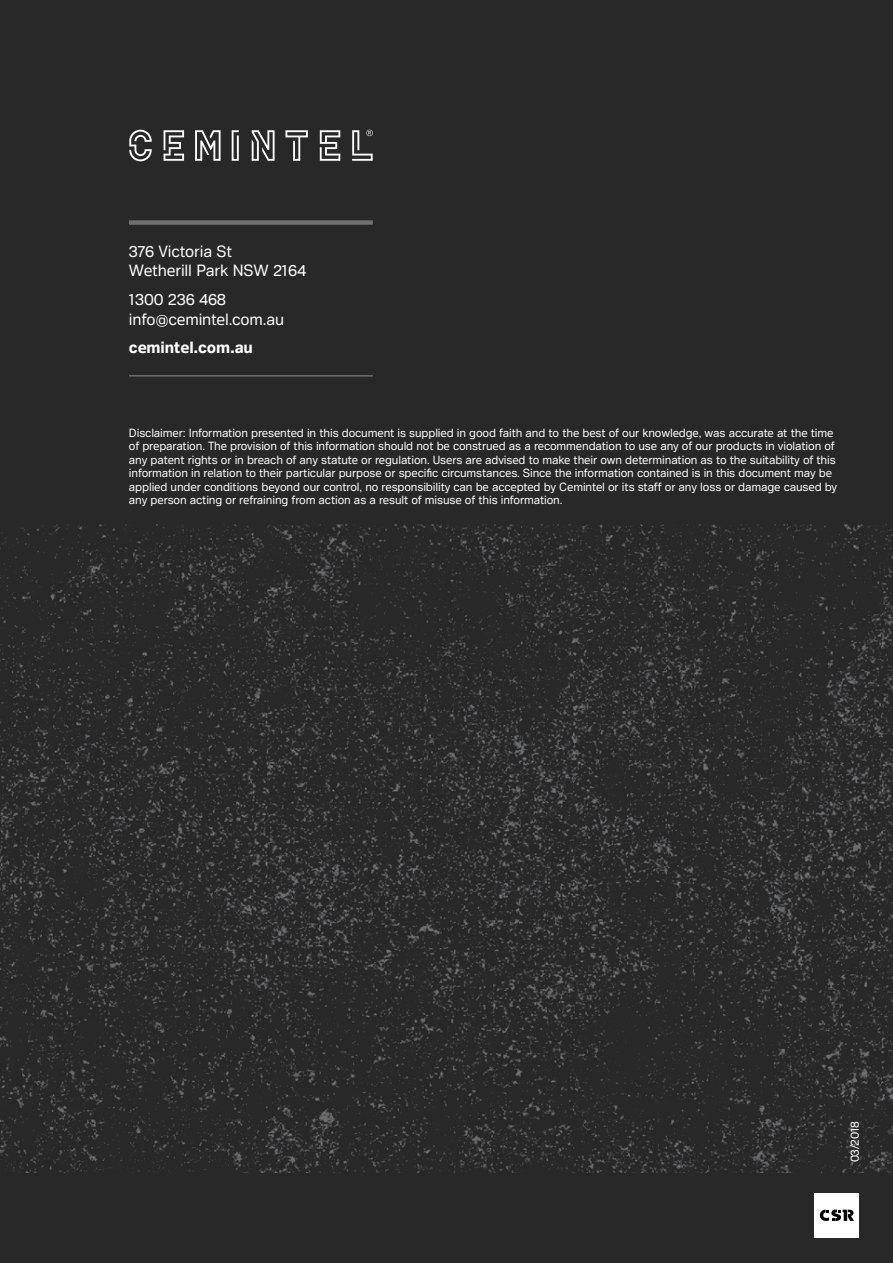
<style>
.page{position:relative;width:893px;height:1263px;background:#fff}
.page>*{position:absolute;margin:0;border:0;box-sizing:border-box;transform-origin:0 0}
.t1{font:16.5px/19.8px "Crique Grotesk";letter-spacing:-.01em;color:#fff}
.t2{font:700 16.5px "Crique Grotesk";letter-spacing:-.01em;color:#fff}
.t3{font:12px/13.5px "Crique Grotesk";letter-spacing:-.01em;color:#fff}
</style>
<div class="page">
<div style="left:0;top:1172px;width:893px;height:91px;background:#292829"></div>
<div style="left:0;top:0;width:893px;height:1172px;background:#292829"></div>
<svg style="left:232px;top:130px;width:7px;height:31px"></svg>
<svg style="left:164px;top:130px;width:20px;height:31px"></svg>
<svg style="left:129px;top:130px;width:23px;height:31px"></svg>
<svg style="left:252px;top:130px;width:23px;height:31px"></svg>
<svg style="left:195px;top:130px;width:26px;height:31px"></svg>
<svg style="left:352px;top:130px;width:21px;height:31px"></svg>
<svg style="left:285px;top:130px;width:23px;height:31px"></svg>
<svg style="left:320px;top:130px;width:20px;height:31px"></svg>
<div style="left:129px;top:220px;width:244px;height:5px;background:#6d6e71"></div>
<hr style="left:129px;top:375px;width:244px;height:2px;background:#6d6e71">
<div style="left:815px;top:1193px;width:44px;height:44px;background:#fff"></div>
<svg style="left:820px;top:1209px;width:34px;height:12px"></svg>
<img style="left:0;top:524px;width:893px;height:648px">
<h1 class="t1" style="left:129px;top:241px;width:179px">376 Victoria St<br>Wetherill Park NSW 2164</h1>
<h1 class="t1" style="left:129px;top:289px;width:157px">1300 236 468 info@cemintel.com.au</h1>
<h1 class="t2" style="left:129px;top:338px;width:125px">cemintel.com.au</h1>
<p class="t3" style="left:129px;top:426px;width:710px">Disclaimer: Information presented in this document is supplied in good faith and to the best of our knowledge, was accurate at the time of preparation. The provision of this information should not be construed as a recommendation to use any of our products in violation of any patent rights or in breach of any statute or regulation. Users are advised to make their own determination as to the suitability of this information in relation to their particular purpose or specific circumstances. Since the information contained is in this document may be applied under conditions beyond our control, no responsibility can be accepted by Cemintel or its staff or any loss or damage caused by any person acting or refraining from action as a result of misuse of this information.</p>
<p class="t3" style="left:848px;top:1162px;width:42px;rotate:-90deg">03/2018</p>
</div>
